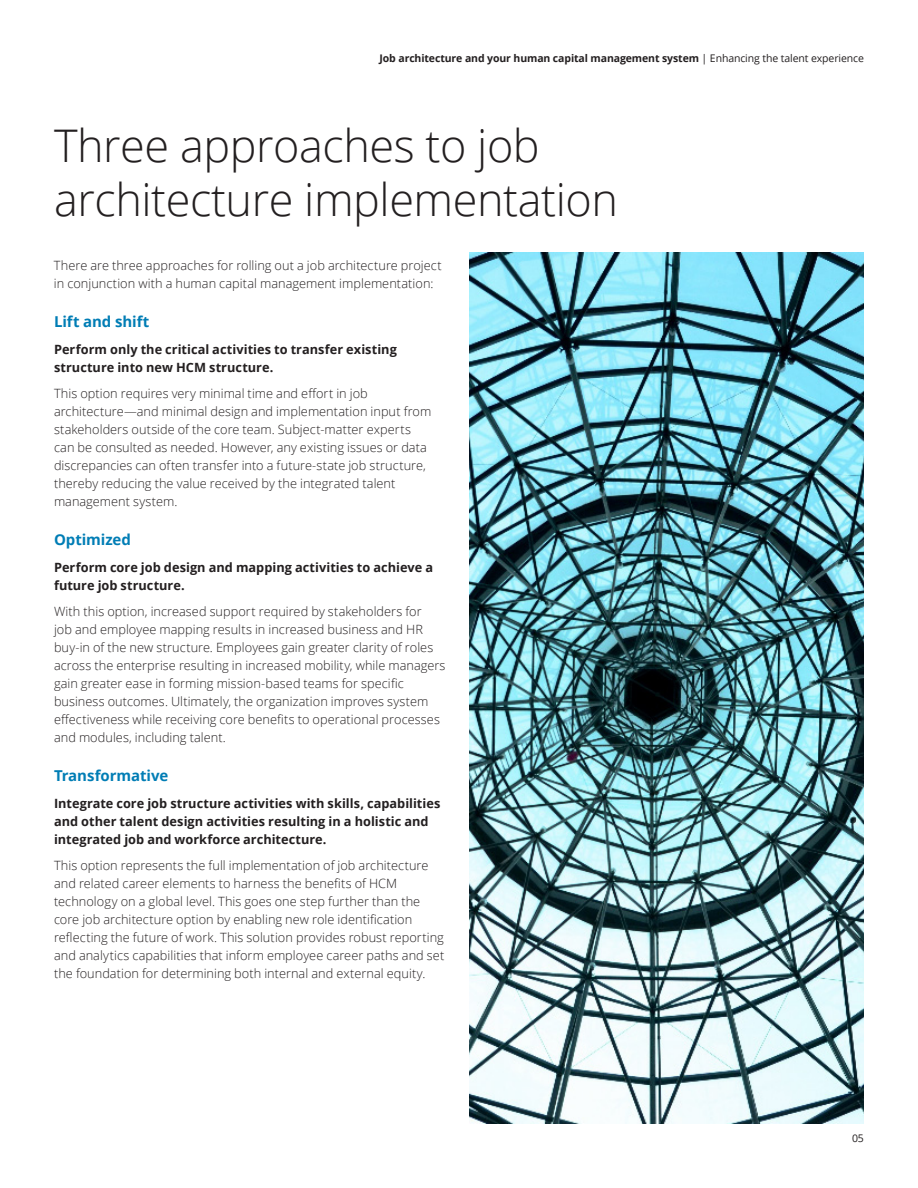
<style>
.page{position:relative;width:918px;height:1188px;background:#fff}
.page>*{position:absolute;margin:0;border:0;box-sizing:border-box;transform-origin:0 0}
.t1{font:300 45px/54px "Open Sans";letter-spacing:-.01em;color:#231f20}
.t2{font:700 15px "Open Sans";letter-spacing:-.005em;color:#007db5}
.t3{font:300 12.75px/18px "Open Sans";letter-spacing:.005em;color:#231f20}
.t4{font:700 12.75px/18px "Open Sans";color:#231f20}
.t5{font:700 10.5px "Open Sans";letter-spacing:-.01em;color:#231f20}
.t6{font:10.5px "Open Sans";color:#231f20}
.s1{font-weight:400}
</style>
<div class="page">
<img style="left:470px;top:252px;width:394px;height:871px">
<p class="t5" style="left:380px;top:54px;width:486px">Job architecture and your human capital management system <span class="s1">| Enhancing the talent experience</span></p>
<h1 class="t1" style="left:54px;top:123px;width:566px">Three approaches to job architecture implementation</h1>
<p class="t3" style="left:54px;top:258px;width:389px">There are three approaches for rolling out a job architecture project in conjunction with a human capital management implementation:</p>
<p class="t2" style="left:54px;top:316px;width:97px">Lift and shift</p>
<p class="t4" style="left:54px;top:341px;width:344px">Perform only the critical activities to transfer existing structure into new HCM structure.</p>
<p class="t3" style="left:54px;top:384px;width:379px">This option requires very minimal time and effort in job architecture—and minimal design and implementation input from stakeholders outside of the core team. Subject-matter experts can be consulted as needed. However, any existing issues or data discrepancies can often transfer into a future-state job structure, thereby reducing the value received by the integrated talent management system.</p>
<p class="t2" style="left:54px;top:534px;width:79px">Optimized</p>
<p class="t4" style="left:54px;top:559px;width:381px">Perform core job design and mapping activities to achieve a future job structure.</p>
<p class="t3" style="left:54px;top:604px;width:393px">With this option, increased support required by stakeholders for<br>job and employee mapping results in increased business and HR buy-in of the new structure. Employees gain greater clarity of roles across the enterprise resulting in increased mobility, while managers gain greater ease in forming mission-based teams for specific business outcomes. Ultimately, the organization improves system effectiveness while receiving core benefits to operational processes and modules, including talent.</p>
<p class="t2" style="left:54px;top:770px;width:116px">Transformative</p>
<p class="t4" style="left:54px;top:795px;width:388px">Integrate core job structure activities with skills, capabilities and other talent design activities resulting in a holistic and integrated job and workforce architecture.</p>
<p class="t3" style="left:54px;top:858px;width:392px">This option represents the full implementation of job architecture and related career elements to harness the benefits of HCM technology on a global level. This goes one step further than the core job architecture option by enabling new role identification reflecting the future of work. This solution provides robust reporting and analytics capabilities that inform employee career paths and set the foundation for determining both internal and external equity.</p>
<p class="t6" style="left:852px;top:1134px;width:13px">05</p>
</div>
